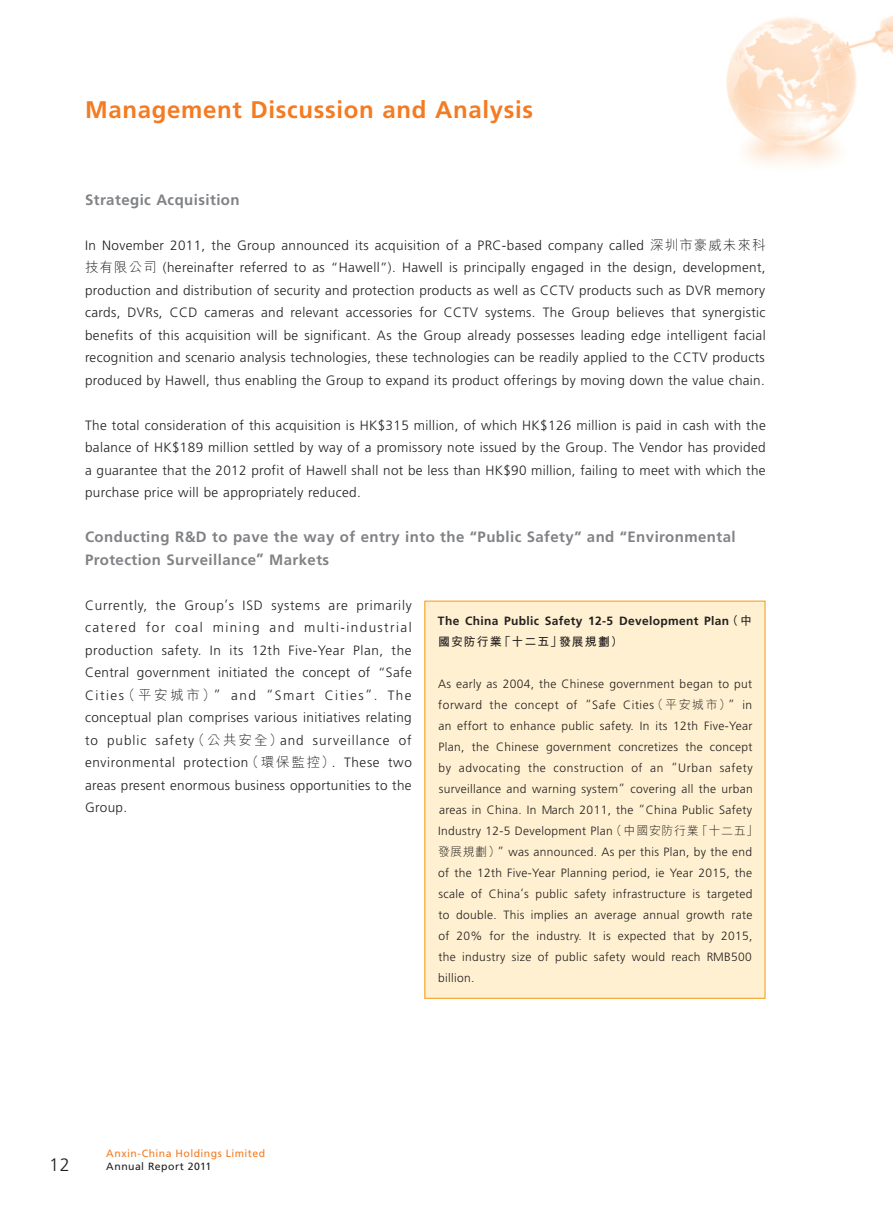
<style>
.page{position:relative;width:893px;height:1212px;background:#fff}
.page>*{position:absolute;margin:0;border:0;box-sizing:border-box;transform-origin:0 0}
.t1{font:700 24px "Frutiger LT Std";letter-spacing:.03em;color:#f47b21}
.t2{font:300 18px "Frutiger LT Std";color:#231f20}
.Heading_2{font:700 15px/22.5px "Frutiger LT Std";letter-spacing:.03em;color:#808285}
.Body_Text{font:300 13.5px/22.5px "Frutiger LT Std";letter-spacing:.025em;color:#231f20;text-align:justify}
.t3{font:300 12px/21px "Frutiger LT Std";letter-spacing:.03em;color:#231f20}
.t4{font:700 12px/21px "Frutiger LT Std";letter-spacing:.03em;color:#231f20}
.t5{font:10.5px "Frutiger LT Std";letter-spacing:.045em;color:#f47b21}
.t6{font:10.5px "Frutiger LT Std";letter-spacing:.045em;color:#231f20}
.s1{font-family:"M Hei HK"}
</style>
<div class="page">
<img style="left:726px;top:15px;width:167px;height:150px">
<div style="left:425px;top:601px;width:340px;height:397px;background:#fef0d0"></div>
<h1 class="t1" style="left:85px;top:96px;width:450px">Management Discussion and Analysis</h1>
<p class="Heading_2" style="left:85px;top:188px;width:156px">Strategic Acquisition</p>
<p class="Body_Text" style="left:85px;top:234px;width:682px">In November 2011, the Group announced its acquisition of a PRC-based company called <span class="s1">深圳市豪威未來科技有限公司</span> (hereinafter referred to as “Hawell”). Hawell is principally engaged in the design, development, production and distribution of security and protection products as well as CCTV products such as DVR memory cards, DVRs, CCD cameras and relevant accessories for CCTV systems. The Group believes that synergistic benefits of this acquisition will be significant. As the Group already possesses leading edge intelligent facial recognition and scenario analysis technologies, these technologies can be readily applied to the CCTV products produced by Hawell, thus enabling the Group to expand its product offerings by moving down the value chain.</p>
<p class="Body_Text" style="left:85px;top:414px;width:682px">The total consideration of this acquisition is HK$315 million, of which HK$126 million is paid in cash with the balance of HK$189 million settled by way of a promissory note issued by the Group. The Vendor has provided a guarantee that the 2012 profit of Hawell shall not be less than HK$90 million, failing to meet with which the purchase price will be appropriately reduced.</p>
<p class="Heading_2" style="left:85px;top:526px;width:652px">Conducting R&amp;D to pave the way of entry into the “Public Safety” and “Environmental<br>Protection Surveillance” Markets</p>
<p class="Body_Text" style="left:85px;top:594px;width:328px">Currently, the Group’s ISD systems are primarily catered for coal mining and multi-industrial production safety. In its 12th Five-Year Plan, the Central government initiated the concept of “Safe Cities<span class="s1">（平安城市）</span>” and “Smart Cities”. The conceptual plan comprises various initiatives relating to public safety<span class="s1">（公共安全）</span>and surveillance of environmental protection<span class="s1">（環保監控）</span>. These two areas present enormous business opportunities to the Group.</p>
<p class="t4" style="left:438px;top:610px;width:315px">The China Public Safety 12-5 Development Plan<span class="s1">（中國安防行業「十二五」發展規劃）</span></p>
<p class="t3" style="left:438px;top:673px;width:322px">As early as 2004, the Chinese government began to put forward the concept of “Safe Cities<span class="s1">（平安城市）</span>” in an effort to enhance public safety. In its 12th Five-Year Plan, the Chinese government concretizes the concept by advocating the construction of an “Urban safety surveillance and warning system” covering all the urban areas in China. In March 2011, the “China Public Safety Industry 12-5 Development Plan<span class="s1">（中國安防行業「十二五」發展規劃）</span>” was announced. As per this Plan, by the end of the 12th Five-Year Planning period, ie Year 2015, the scale of China’s public safety infrastructure is targeted to double. This implies an average annual growth rate of 20% for the industry. It is expected that by 2015, the industry size of public safety would reach RMB500 billion.</p>
<p class="t5" style="left:106px;top:1147px;width:160px">Anxin-China Holdings Limited</p>
<h2 class="t2" style="left:49px;top:1155px;width:22px">12</h2>
<p class="t6" style="left:106px;top:1160px;width:107px">Annual Report 2011</p>
</div>
